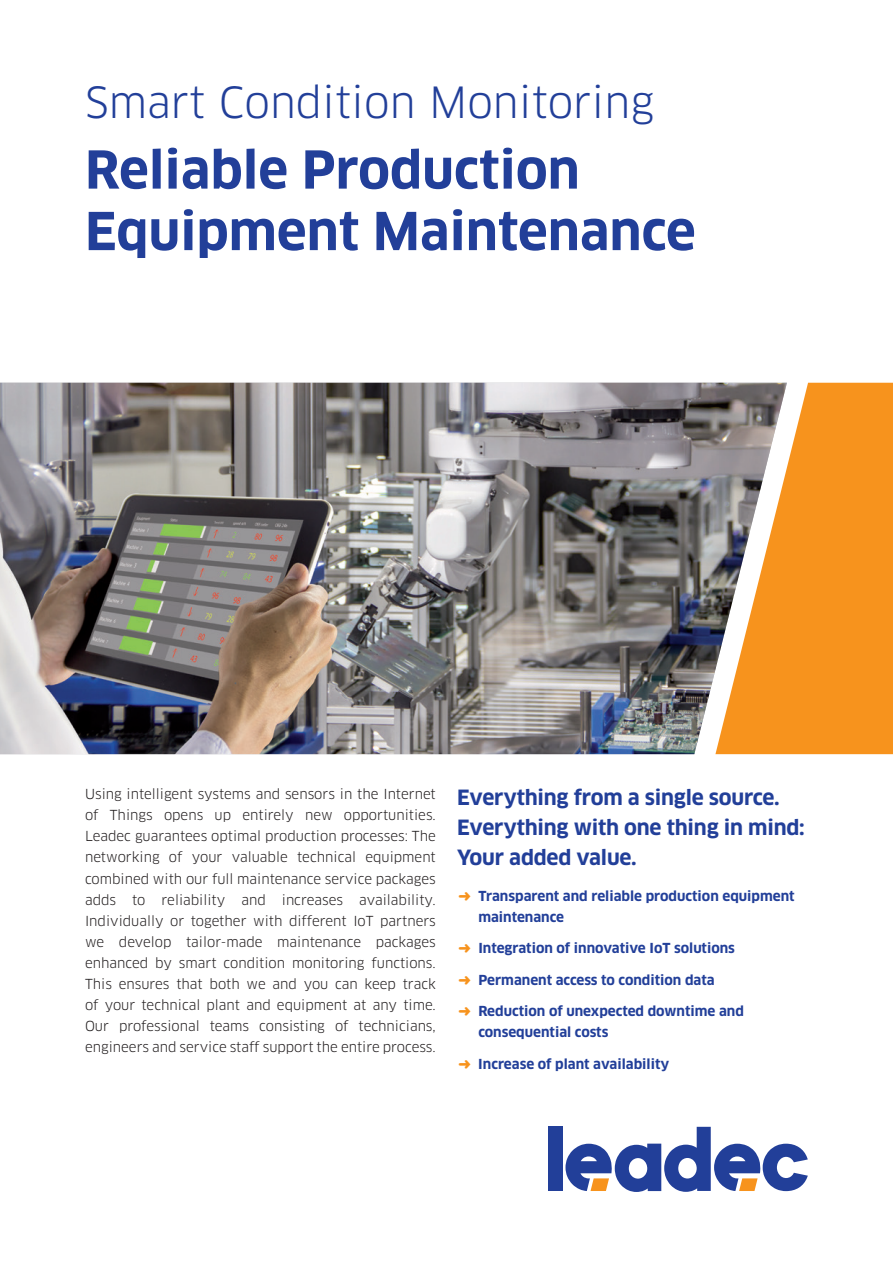
<style>
.page{position:relative;width:893px;height:1263px;background:#fff}
.page>*{position:absolute;margin:0;border:0;box-sizing:border-box;transform-origin:0 0}
.t1{font:700 51px/61.5px "Clan OT";color:#223f99}
.t2{font:42px "Clan OT";color:#223f99}
.t3{font:700 20.55px/30px "Clan OT";letter-spacing:-.01em;color:#223f99}
.t4{font:13.5px/21px "Clan OT";color:#231f20;text-align:justify}
.t5{font:700 13.5px/21px "Clan OT";color:#223f99}
.s1{color:#f7931d}
</style>
<div class="page">
<div style="left:549px;top:1127px;width:14px;height:64px;background:#223f99"></div>
<svg style="left:565px;top:1127px;width:243px;height:65px"></svg>
<img style="left:0;top:383px;width:715px;height:371px">
<svg style="left:715px;top:383px;width:178px;height:371px;background:#e49a43"></svg>
<h2 class="t2" style="left:85px;top:78px;width:571px">Smart Condition Monitoring</h2>
<h1 class="t1" style="left:85px;top:140px;width:612px">Reliable Production<br>Equipment Maintenance</h1>
<p class="t4" style="left:85px;top:784px;width:352px">Using intelligent systems and sensors in the Internet of Things opens up entirely new opportunities.<br>Leadec guarantees optimal production processes: The networking of your valuable technical equipment combined with our full maintenance service packages adds to reliability and increases availability.<br>Individually or together with different IoT partners we develop tailor-made maintenance packages enhanced by smart condition monitoring functions.<br>This ensures that both we and you can keep track of your technical plant and equipment at any time.<br>Our professional teams consisting of technicians, engineers and service staff support the entire process.</p>
<h3 class="t3" style="left:457px;top:783px;width:349px">Everything from a single source.<br>Everything with one thing in mind:<br>Your added value.</h3>
<p class="t5" style="left:478px;top:886px;width:318px;text-indent:-20px"><span class="s1">➜</span> Transparent and reliable production equipment maintenance</p>
<p class="t5" style="left:458px;top:938px;width:278px"><span class="s1">➜</span> Integration of innovative IoT solutions</p>
<p class="t5" style="left:458px;top:970px;width:258px"><span class="s1">➜</span> Permanent access to condition data</p>
<p class="t5" style="left:478px;top:1001px;width:267px;text-indent:-20px"><span class="s1">➜</span> Reduction of unexpected downtime and consequential costs</p>
<p class="t5" style="left:458px;top:1054px;width:212px"><span class="s1">➜</span> Increase of plant availability</p>
</div>
